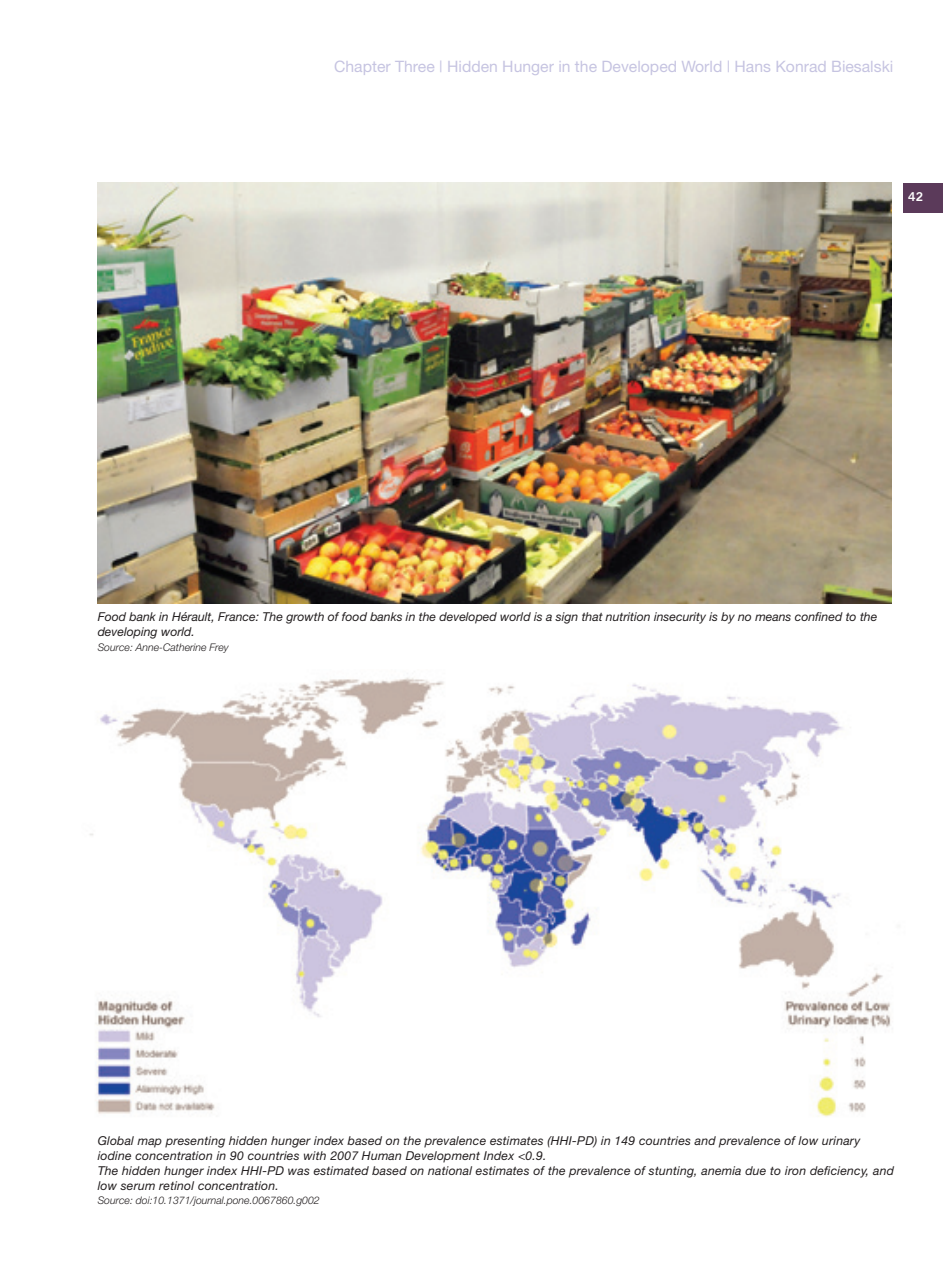
<style>
.page{position:relative;width:943px;height:1265px;background:#fff}
.page>*{position:absolute;margin:0;border:0;box-sizing:border-box;transform-origin:0 0}
.Chapter_details_page{font:15.75px "Helvetica Neue";color:#c6c4e1}
.Picture_captions{font:italic 12.25px/14.9px "Helvetica Neue";letter-spacing:.015em;color:#231f20}
.t1{font:12.25px "Trade Gothic Bold Two";color:#fff}
.Picture_caption-_cre{font:italic 300 10.5px "Helvetica Neue";color:#231f20}
</style>
<div class="page">
<div style="left:903px;top:184px;width:40px;height:29px;background:#5b3a5a"></div>
<img style="left:89px;top:677px;width:802px;height:440px">
<img style="left:98px;top:183px;width:793px;height:421px">
<p class="Chapter_details_page" style="left:334px;top:57px;width:560px">Chapter Three | Hidden Hunger in the Developed World | Hans Konrad Biesalski</p>
<p class="t1" style="left:908px;top:189px;width:16px">42</p>
<p class="Picture_captions" style="left:98px;top:609px;width:781px">Food bank in Hérault, France: The growth of food banks in the developed world is a sign that nutrition insecurity is by no means confined to the developing world.</p>
<p class="Picture_caption-_cre" style="left:98px;top:641px;width:132px">Source: Anne-Catherine Frey</p>
<p class="Picture_captions" style="left:98px;top:1133px;width:764px">Global map presenting hidden hunger index based on the prevalence estimates (HHI-PD) in 149 countries and prevalence of low urinary iodine concentration in 90 countries with 2007 Human Development Index &lt;0.9.</p>
<p class="Picture_captions" style="left:98px;top:1163px;width:797px">The hidden hunger index HHI-PD was estimated based on national estimates of the prevalence of stunting, anemia due to iron deficiency, and low serum retinol concentration.</p>
<p class="Picture_caption-_cre" style="left:98px;top:1194px;width:223px">Source: doi:10.1371/journal.pone.0067860.g002</p>
</div>
